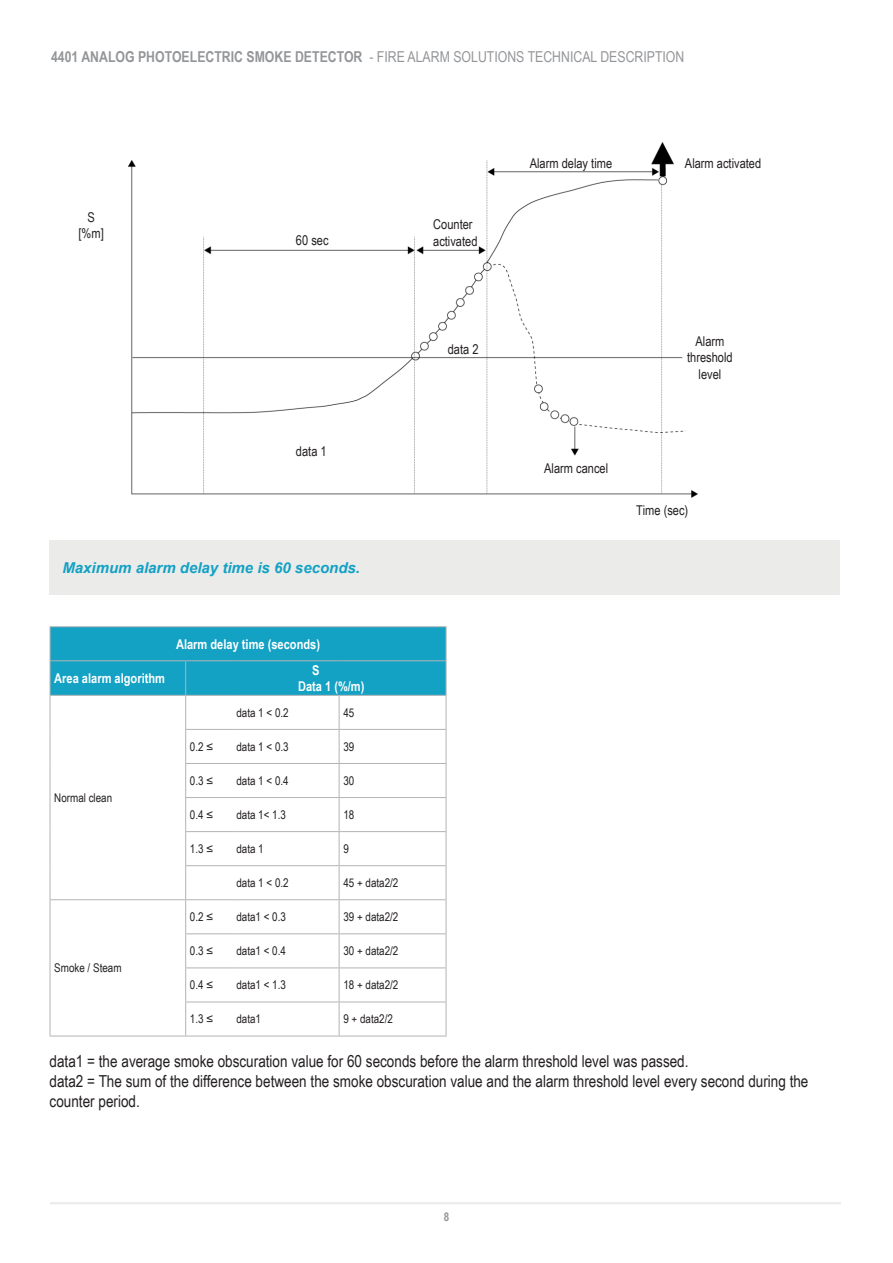
<style>
.page{position:relative;width:893px;height:1263px;background:#fff}
.page>*{position:absolute;margin:0;border:0;box-sizing:border-box;transform-origin:0 0}
.t1{font:16.5px/19.8px "Arial Narrow";color:#231f20}
.t2{font:15px "Arial Narrow";color:#939598}
.NOTE{font:italic 700 15px "Arial";color:#13a1c4}
.Picture_text{font:13.5px "Arial Narrow";color:#231f20}
.Table_header{font:700 13.5px "Arial Narrow";color:#fff}
.Table_text{font:12px "Arial Narrow";color:#231f20}
.t3{font:700 12px "Arial Narrow";color:#939598}
.s1{font-weight:700}
</style>
<div class="page">
<hr style="left:50px;top:1202px;width:791px;height:2px;background:#ebebea">
<img style="left:129px;top:143px;width:568px;height:355px">
<div style="left:50px;top:541px;width:790px;height:54px;background:#ebebea"></div>
<div style="left:51px;top:627px;width:395px;height:68px;background:#13a1c4"></div>
<hr style="left:50px;top:626px;width:136px;height:1px;background:#b2b3b7">
<hr style="left:50px;top:627px;width:1px;height:33px;background:#b2b3b7">
<hr style="left:186px;top:626px;width:46px;height:1px;background:#b2b3b7">
<hr style="left:232px;top:626px;width:107px;height:1px;background:#b2b3b7">
<hr style="left:339px;top:626px;width:107px;height:1px;background:#b2b3b7">
<hr style="left:446px;top:627px;width:1px;height:33px;background:#b2b3b7">
<hr style="left:50px;top:660px;width:136px;height:1px;background:#b2b3b7">
<hr style="left:50px;top:661px;width:1px;height:34px;background:#b2b3b7">
<hr style="left:186px;top:660px;width:46px;height:1px;background:#b2b3b7">
<hr style="left:185px;top:661px;width:1px;height:34px;background:#b2b3b7">
<hr style="left:232px;top:660px;width:107px;height:1px;background:#b2b3b7">
<hr style="left:339px;top:660px;width:107px;height:1px;background:#b2b3b7">
<hr style="left:446px;top:661px;width:1px;height:34px;background:#b2b3b7">
<hr style="left:50px;top:695px;width:136px;height:1px;background:#b2b3b7">
<hr style="left:50px;top:696px;width:1px;height:33px;background:#b2b3b7">
<hr style="left:186px;top:695px;width:46px;height:1px;background:#b2b3b7">
<hr style="left:185px;top:696px;width:1px;height:33px;background:#b2b3b7">
<hr style="left:232px;top:695px;width:107px;height:1px;background:#b2b3b7">
<hr style="left:339px;top:695px;width:107px;height:1px;background:#b2b3b7">
<hr style="left:339px;top:696px;width:1px;height:33px;background:#b2b3b7">
<hr style="left:446px;top:696px;width:1px;height:33px;background:#b2b3b7">
<hr style="left:50px;top:729px;width:1px;height:34px;background:#b2b3b7">
<hr style="left:185px;top:729px;width:47px;height:1px;background:#b2b3b7">
<hr style="left:185px;top:730px;width:1px;height:33px;background:#b2b3b7">
<hr style="left:232px;top:729px;width:107px;height:1px;background:#b2b3b7">
<hr style="left:339px;top:729px;width:107px;height:1px;background:#b2b3b7">
<hr style="left:339px;top:730px;width:1px;height:33px;background:#b2b3b7">
<hr style="left:446px;top:730px;width:1px;height:33px;background:#b2b3b7">
<hr style="left:50px;top:763px;width:1px;height:34px;background:#b2b3b7">
<hr style="left:185px;top:763px;width:47px;height:1px;background:#b2b3b7">
<hr style="left:185px;top:764px;width:1px;height:33px;background:#b2b3b7">
<hr style="left:232px;top:763px;width:107px;height:1px;background:#b2b3b7">
<hr style="left:339px;top:763px;width:107px;height:1px;background:#b2b3b7">
<hr style="left:339px;top:764px;width:1px;height:33px;background:#b2b3b7">
<hr style="left:446px;top:764px;width:1px;height:33px;background:#b2b3b7">
<hr style="left:50px;top:797px;width:1px;height:35px;background:#b2b3b7">
<hr style="left:185px;top:797px;width:47px;height:1px;background:#b2b3b7">
<hr style="left:185px;top:798px;width:1px;height:33px;background:#b2b3b7">
<hr style="left:232px;top:797px;width:107px;height:1px;background:#b2b3b7">
<hr style="left:339px;top:797px;width:107px;height:1px;background:#b2b3b7">
<hr style="left:339px;top:798px;width:1px;height:33px;background:#b2b3b7">
<hr style="left:446px;top:798px;width:1px;height:33px;background:#b2b3b7">
<hr style="left:50px;top:832px;width:1px;height:34px;background:#b2b3b7">
<hr style="left:185px;top:831px;width:47px;height:1px;background:#b2b3b7">
<hr style="left:185px;top:832px;width:1px;height:33px;background:#b2b3b7">
<hr style="left:232px;top:831px;width:107px;height:1px;background:#b2b3b7">
<hr style="left:339px;top:831px;width:107px;height:1px;background:#b2b3b7">
<hr style="left:339px;top:832px;width:1px;height:33px;background:#b2b3b7">
<hr style="left:446px;top:832px;width:1px;height:33px;background:#b2b3b7">
<hr style="left:50px;top:866px;width:1px;height:33px;background:#b2b3b7">
<hr style="left:185px;top:865px;width:47px;height:1px;background:#b2b3b7">
<hr style="left:185px;top:866px;width:1px;height:33px;background:#b2b3b7">
<hr style="left:232px;top:865px;width:107px;height:1px;background:#b2b3b7">
<hr style="left:339px;top:865px;width:107px;height:1px;background:#b2b3b7">
<hr style="left:339px;top:866px;width:1px;height:33px;background:#b2b3b7">
<hr style="left:446px;top:866px;width:1px;height:33px;background:#b2b3b7">
<hr style="left:50px;top:899px;width:136px;height:1px;background:#b2b3b7">
<hr style="left:50px;top:900px;width:1px;height:34px;background:#b2b3b7">
<hr style="left:186px;top:899px;width:46px;height:1px;background:#b2b3b7">
<hr style="left:185px;top:900px;width:1px;height:33px;background:#b2b3b7">
<hr style="left:232px;top:899px;width:107px;height:1px;background:#b2b3b7">
<hr style="left:339px;top:899px;width:107px;height:1px;background:#b2b3b7">
<hr style="left:339px;top:900px;width:1px;height:33px;background:#b2b3b7">
<hr style="left:446px;top:900px;width:1px;height:33px;background:#b2b3b7">
<hr style="left:50px;top:934px;width:1px;height:34px;background:#b2b3b7">
<hr style="left:185px;top:933px;width:47px;height:1px;background:#b2b3b7">
<hr style="left:185px;top:934px;width:1px;height:33px;background:#b2b3b7">
<hr style="left:232px;top:933px;width:107px;height:1px;background:#b2b3b7">
<hr style="left:339px;top:933px;width:107px;height:1px;background:#b2b3b7">
<hr style="left:339px;top:934px;width:1px;height:33px;background:#b2b3b7">
<hr style="left:446px;top:934px;width:1px;height:33px;background:#b2b3b7">
<hr style="left:50px;top:968px;width:1px;height:34px;background:#b2b3b7">
<hr style="left:185px;top:967px;width:47px;height:1px;background:#b2b3b7">
<hr style="left:185px;top:968px;width:1px;height:33px;background:#b2b3b7">
<hr style="left:232px;top:967px;width:107px;height:1px;background:#b2b3b7">
<hr style="left:339px;top:967px;width:107px;height:1px;background:#b2b3b7">
<hr style="left:339px;top:968px;width:1px;height:33px;background:#b2b3b7">
<hr style="left:446px;top:968px;width:1px;height:33px;background:#b2b3b7">
<hr style="left:50px;top:1002px;width:1px;height:34px;background:#b2b3b7">
<hr style="left:185px;top:1001px;width:47px;height:1px;background:#b2b3b7">
<hr style="left:185px;top:1002px;width:1px;height:34px;background:#b2b3b7">
<hr style="left:232px;top:1001px;width:107px;height:1px;background:#b2b3b7">
<hr style="left:339px;top:1001px;width:107px;height:1px;background:#b2b3b7">
<hr style="left:339px;top:1002px;width:1px;height:34px;background:#b2b3b7">
<hr style="left:446px;top:1002px;width:1px;height:34px;background:#b2b3b7">
<hr style="left:50px;top:1036px;width:136px;height:1px;background:#b2b3b7">
<hr style="left:186px;top:1036px;width:46px;height:1px;background:#b2b3b7">
<hr style="left:232px;top:1036px;width:107px;height:1px;background:#b2b3b7">
<hr style="left:339px;top:1036px;width:107px;height:1px;background:#b2b3b7">
<p class="t2" style="left:51px;top:46px;width:635px"><span class="s1">4401 ANALOG PHOTOELECTRIC SMOKE DETECTOR</span> - FIRE ALARM SOLUTIONS TECHNICAL DESCRIPTION</p>
<p class="Picture_text" style="left:87px;top:207px;width:9px">S</p>
<p class="Picture_text" style="left:79px;top:223px;width:27px">[%m]</p>
<p class="Picture_text" style="left:433px;top:215px;width:41px">Counter</p>
<p class="Picture_text" style="left:296px;top:230px;width:34px">60 sec</p>
<p class="Picture_text" style="left:433px;top:231px;width:46px">activated</p>
<p class="Picture_text" style="left:296px;top:441px;width:32px">data 1</p>
<p class="Picture_text" style="left:448px;top:339px;width:32px">data 2</p>
<p class="NOTE" style="left:62px;top:558px;width:299px">Maximum alarm delay time is 60 seconds.</p>
<p class="Table_header" style="left:54px;top:668px;width:112px">Area alarm algorithm</p>
<p class="Table_text" style="left:54px;top:789px;width:59px">Normal clean</p>
<p class="Table_header" style="left:176px;top:634px;width:145px">Alarm delay time (seconds)</p>
<p class="Table_header" style="left:312px;top:660px;width:9px">S</p>
<p class="Table_header" style="left:298px;top:676px;width:68px">Data 1 (%/m)</p>
<p class="Table_text" style="left:236px;top:704px;width:54px">data 1 &lt; 0.2</p>
<p class="Table_text" style="left:343px;top:704px;width:12px">45</p>
<p class="Table_text" style="left:190px;top:738px;width:25px">0.2 ≤</p>
<p class="Table_text" style="left:236px;top:738px;width:54px">data 1 &lt; 0.3</p>
<p class="Table_text" style="left:343px;top:738px;width:12px">39</p>
<p class="Table_text" style="left:190px;top:772px;width:25px">0.3 ≤</p>
<p class="Table_text" style="left:236px;top:772px;width:54px">data 1 &lt; 0.4</p>
<p class="Table_text" style="left:343px;top:772px;width:12px">30</p>
<p class="Table_text" style="left:190px;top:806px;width:25px">0.4 ≤</p>
<p class="Table_text" style="left:236px;top:806px;width:51px">data 1&lt; 1.3</p>
<p class="Table_text" style="left:343px;top:806px;width:12px">18</p>
<p class="Table_text" style="left:190px;top:840px;width:25px">1.3 ≤</p>
<p class="Table_text" style="left:236px;top:840px;width:29px">data 1</p>
<p class="Table_text" style="left:343px;top:840px;width:7px">9</p>
<p class="Table_text" style="left:236px;top:874px;width:54px">data 1 &lt; 0.2</p>
<p class="Table_text" style="left:343px;top:874px;width:56px">45 + data2/2</p>
<p class="Picture_text" style="left:530px;top:153px;width:84px">Alarm delay time</p>
<p class="Picture_text" style="left:685px;top:153px;width:78px">Alarm activated</p>
<p class="Picture_text" style="left:695px;top:331px;width:30px">Alarm</p>
<p class="Picture_text" style="left:687px;top:348px;width:47px">threshold</p>
<p class="Picture_text" style="left:699px;top:364px;width:24px">level</p>
<p class="Picture_text" style="left:544px;top:458px;width:65px">Alarm cancel</p>
<p class="Picture_text" style="left:636px;top:500px;width:54px">Time (sec)</p>
<p class="Table_text" style="left:190px;top:908px;width:25px">0.2 ≤</p>
<p class="Table_text" style="left:236px;top:908px;width:51px">data1 &lt; 0.3</p>
<p class="Table_text" style="left:343px;top:908px;width:56px">39 + data2/2</p>
<p class="Table_text" style="left:190px;top:942px;width:25px">0.3 ≤</p>
<p class="Table_text" style="left:236px;top:942px;width:51px">data1 &lt; 0.4</p>
<p class="Table_text" style="left:343px;top:942px;width:56px">30 + data2/2</p>
<p class="Table_text" style="left:190px;top:976px;width:25px">0.4 ≤</p>
<p class="Table_text" style="left:236px;top:976px;width:51px">data1 &lt; 1.3</p>
<p class="Table_text" style="left:343px;top:976px;width:56px">18 + data2/2</p>
<p class="Table_text" style="left:190px;top:1010px;width:25px">1.3 ≤</p>
<p class="Table_text" style="left:236px;top:1010px;width:26px">data1</p>
<p class="Table_text" style="left:343px;top:1010px;width:51px">9 + data2/2</p>
<p class="t1" style="left:50px;top:1051px;width:640px">data1 = the average smoke obscuration value for 60 seconds before the alarm threshold level was passed.</p>
<p class="t1" style="left:50px;top:1070px;width:760px">data2 = The sum of the difference between the smoke obscuration value and the alarm threshold level every second during the counter period.</p>
<p class="Table_text" style="left:54px;top:959px;width:69px">Smoke / Steam</p>
<p class="t3" style="left:444px;top:1207px;width:7px">8</p>
</div>
